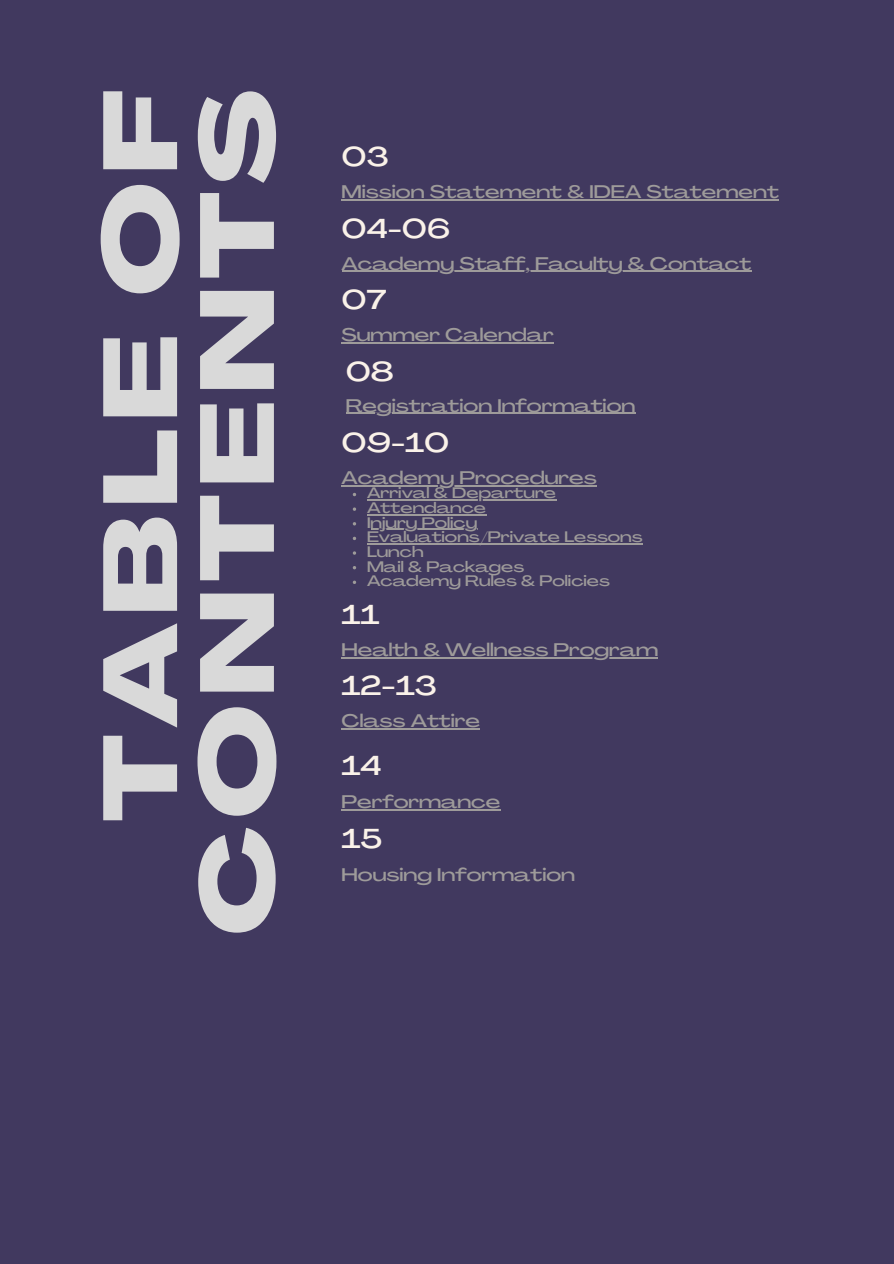
<style>
.page{position:relative;width:894px;height:1264px;background:#fff}
.page>*{position:absolute;margin:0;border:0;box-sizing:border-box;transform-origin:0 0}
.t1{font:800 103.05px/96.8px "Agrandir Grand";letter-spacing:.07em;color:#d9d9d9;text-align:right}
.t2{font:500 27px "Agrandir Grand";color:#faf2e9}
.t3{font:500 18px "Agrandir Grand";color:#9e9b9a}
.t4{font:500 15px "Agrandir Grand";color:#9e9b9a}
</style>
<div class="page">
<div style="left:0;top:0;width:893px;height:1263px;background:#41395f"></div>
<hr style="left:341px;top:199px;width:437px;height:1px;background:#9e9b9a">
<hr style="left:341px;top:271px;width:410px;height:1px;background:#9e9b9a">
<hr style="left:345px;top:413px;width:290px;height:1px;background:#9e9b9a">
<hr style="left:341px;top:342px;width:212px;height:1px;background:#9e9b9a">
<hr style="left:341px;top:485px;width:255px;height:1px;background:#9e9b9a">
<hr style="left:367px;top:499px;width:189px;height:1px;background:#9e9b9a">
<svg style="left:352px;top:507px;width:4px;height:4px"></svg>
<hr style="left:367px;top:514px;width:119px;height:1px;background:#9e9b9a">
<hr style="left:370px;top:529px;width:107px;height:1px;background:#9e9b9a">
<hr style="left:367px;top:543px;width:275px;height:1px;background:#9e9b9a">
<hr style="left:341px;top:657px;width:317px;height:1px;background:#9e9b9a">
<hr style="left:341px;top:728px;width:139px;height:1px;background:#9e9b9a">
<hr style="left:341px;top:809px;width:159px;height:1px;background:#9e9b9a">
<h1 class="t1" style="left:103px;top:935px;width:848px;rotate:-90deg">TABLE OF<br>CONTENTS</h1>
<p class="t2" style="left:341px;top:146px;width:49px">03</p>
<h3 class="t3" style="left:341px;top:185px;width:439px">Mission Statement &amp; IDEA Statement</h3>
<h2 class="t2" style="left:341px;top:217px;width:110px">04-06</h2>
<h3 class="t3" style="left:341px;top:256px;width:411px">Academy Staff, Faculty &amp; Contact</h3>
<h3 class="t2" style="left:341px;top:289px;width:46px">07</h3>
<h3 class="t3" style="left:341px;top:328px;width:213px">Summer Calendar</h3>
<p class="t2" style="left:345px;top:360px;width:49px">08</p>
<h3 class="t3" style="left:345px;top:398px;width:291px">Registration Information</h3>
<p class="t2" style="left:341px;top:432px;width:109px">09-10</p>
<p class="t3" style="left:341px;top:470px;width:257px">Academy Procedures</p>
<p class="t4" style="left:367px;top:487px;width:190px">Arrival &amp; Departure</p>
<p class="t4" style="left:367px;top:502px;width:120px">Attendance</p>
<p class="t4" style="left:367px;top:516px;width:112px">Injury Policy</p>
<p class="t4" style="left:367px;top:531px;width:277px">Evaluations/Private Lessons</p>
<p class="t4" style="left:367px;top:545px;width:58px">Lunch</p>
<p class="t4" style="left:367px;top:560px;width:159px">Mail &amp; Packages</p>
<h2 class="t4" style="left:367px;top:575px;width:244px">Academy Rules &amp; Policies</h2>
<p class="t2" style="left:341px;top:603px;width:39px">11</p>
<h3 class="t3" style="left:341px;top:643px;width:318px">Health &amp; Wellness Program</h3>
<h2 class="t2" style="left:341px;top:674px;width:97px">12-13</h2>
<h3 class="t3" style="left:341px;top:714px;width:140px">Class Attire</h3>
<p class="t2" style="left:341px;top:754px;width:42px">14</p>
<h3 class="t3" style="left:341px;top:794px;width:160px">Performance</h3>
<p class="t2" style="left:341px;top:828px;width:42px">15</p>
<h3 class="t3" style="left:341px;top:867px;width:235px">Housing Information</h3>
</div>
